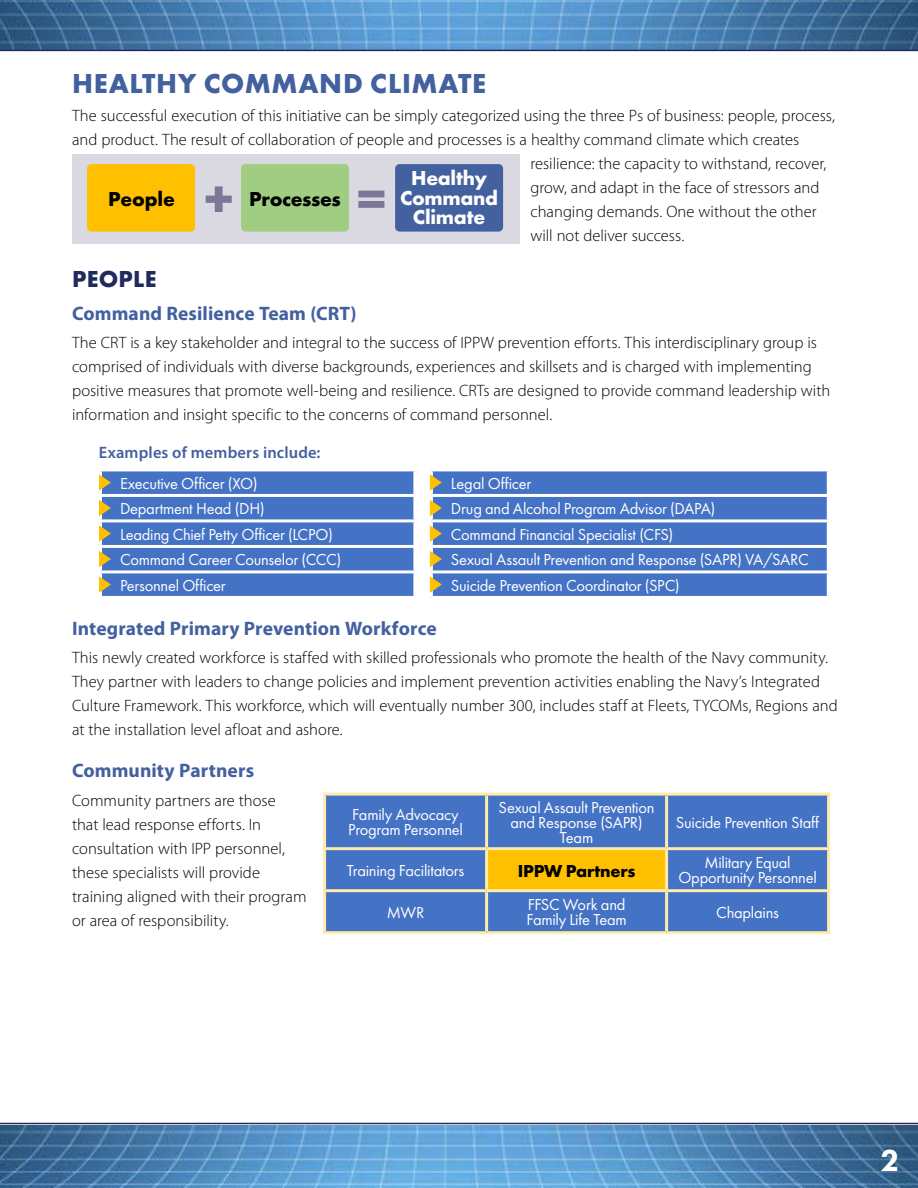
<style>
.page{position:relative;width:918px;height:1188px;background:#fff}
.page>*{position:absolute;margin:0;border:0;box-sizing:border-box;transform-origin:0 0}
.t1{font:700 60px "Futura PT";color:#7b7797}
.t2{font:800 31.5px "Futura PT";color:#fff}
.t3{font:700 28.5px "Futura PT";letter-spacing:.02em;color:#43609f}
.t4{font:700 24px "Futura PT";letter-spacing:.01em;color:#212a5d}
.t5{font:700 21px/19.5px "Futura PT";letter-spacing:-.015em;color:#fff;text-align:center}
.t6{font:700 21px "Futura PT";letter-spacing:-.015em;color:#000}
.t7{font:700 19.5px "Myriad Pro";letter-spacing:.005em;color:#43609f}
.t8{font:700 18px "Futura PT";letter-spacing:-.015em;color:#000}
.t9{font:300 16.5px/24px "Myriad Pro";color:#000}
.t10{font:16.5px/15px "Futura PT";letter-spacing:-.015em;color:#fff}
.t11{font:600 16.5px "Myriad Pro";letter-spacing:.01em;color:#43609f}
</style>
<div class="page">
<img style="left:0;top:1125px;width:918px;height:63px">
<img style="left:0;top:0;width:918px;height:50px">
<hr style="left:0;top:50px;width:918px;height:1px;background:#212a5d">
<hr style="left:0;top:1123px;width:918px;height:1px;background:#212a5d">
<div style="left:102px;top:471px;width:725px;height:125px;background:#4472c4"></div>
<hr style="left:413px;top:471px;width:3px;height:23px;background:#fff">
<hr style="left:99px;top:494px;width:316px;height:3px;background:#fff">
<hr style="left:413px;top:497px;width:3px;height:22px;background:#fff">
<hr style="left:431px;top:494px;width:399px;height:3px;background:#fff">
<hr style="left:99px;top:519px;width:316px;height:3px;background:#fff">
<hr style="left:413px;top:522px;width:3px;height:23px;background:#fff">
<hr style="left:431px;top:519px;width:399px;height:3px;background:#fff">
<hr style="left:99px;top:545px;width:316px;height:3px;background:#fff">
<hr style="left:413px;top:548px;width:3px;height:22px;background:#fff">
<hr style="left:431px;top:545px;width:399px;height:3px;background:#fff">
<hr style="left:99px;top:570px;width:316px;height:3px;background:#fff">
<hr style="left:413px;top:573px;width:3px;height:23px;background:#fff">
<hr style="left:431px;top:570px;width:399px;height:3px;background:#fff">
<svg style="left:99px;top:474px;width:12px;height:17px"></svg>
<svg style="left:99px;top:500px;width:12px;height:16px"></svg>
<svg style="left:99px;top:525px;width:12px;height:17px"></svg>
<svg style="left:99px;top:551px;width:12px;height:16px"></svg>
<svg style="left:99px;top:576px;width:12px;height:17px"></svg>
<svg style="left:415px;top:470px;width:27px;height:127px"></svg>
<div style="left:73px;top:154px;width:447px;height:90px;background:#dad8e1"></div>
<div style="left:87px;top:164px;width:108px;height:68px;background:#ffc000;border-radius:4px"></div>
<div style="left:241px;top:164px;width:108px;height:68px;background:#a1cd82;border-radius:4px"></div>
<div style="left:395px;top:164px;width:108px;height:68px;background:#43609f;border-radius:4px"></div>
<div style="left:326px;top:796px;width:501px;height:135px;background:#4472c4"></div>
<div style="left:487px;top:849px;width:180px;height:42px;background:#ffc000"></div>
<hr style="left:323px;top:793px;width:164px;height:3px;background:#ffebab">
<hr style="left:323px;top:796px;width:3px;height:51px;background:#ffebab">
<hr style="left:487px;top:793px;width:180px;height:3px;background:#ffebab">
<hr style="left:485px;top:796px;width:3px;height:51px;background:#ffebab">
<hr style="left:667px;top:793px;width:163px;height:3px;background:#ffebab">
<hr style="left:665px;top:796px;width:3px;height:51px;background:#ffebab">
<hr style="left:827px;top:796px;width:3px;height:51px;background:#ffebab">
<hr style="left:323px;top:847px;width:164px;height:3px;background:#ffebab">
<hr style="left:323px;top:850px;width:3px;height:39px;background:#ffebab">
<hr style="left:487px;top:847px;width:180px;height:3px;background:#ffebab">
<hr style="left:485px;top:850px;width:3px;height:39px;background:#ffebab">
<hr style="left:667px;top:847px;width:163px;height:3px;background:#ffebab">
<hr style="left:665px;top:850px;width:3px;height:39px;background:#ffebab">
<hr style="left:827px;top:850px;width:3px;height:39px;background:#ffebab">
<hr style="left:323px;top:889px;width:164px;height:3px;background:#ffebab">
<hr style="left:323px;top:892px;width:3px;height:39px;background:#ffebab">
<hr style="left:487px;top:889px;width:180px;height:3px;background:#ffebab">
<hr style="left:485px;top:892px;width:3px;height:39px;background:#ffebab">
<hr style="left:667px;top:889px;width:163px;height:3px;background:#ffebab">
<hr style="left:665px;top:892px;width:3px;height:39px;background:#ffebab">
<hr style="left:827px;top:892px;width:3px;height:39px;background:#ffebab">
<hr style="left:323px;top:931px;width:164px;height:3px;background:#ffebab">
<hr style="left:487px;top:931px;width:180px;height:3px;background:#ffebab">
<hr style="left:667px;top:931px;width:163px;height:3px;background:#ffebab">
<h3 class="t3" style="left:72px;top:65px;width:415px">HEALTHY COMMAND CLIMATE</h3>
<p class="t9" style="left:72px;top:104px;width:765px">The successful execution of this initiative can be simply categorized using the three Ps of business: people, process,</p>
<p class="t9" style="left:72px;top:128px;width:729px">and product. The result of collaboration of people and processes is a healthy command climate which creates</p>
<p class="t9" style="left:530px;top:152px;width:297px">resilience: the capacity to withstand, recover,</p>
<p class="t9" style="left:530px;top:176px;width:291px">grow, and adapt in the face of stressors and</p>
<p class="t9" style="left:530px;top:200px;width:288px">changing demands. One without the other</p>
<p class="t9" style="left:530px;top:224px;width:155px">will not deliver success.</p>
<h3 class="t4" style="left:72px;top:263px;width:86px">PEOPLE</h3>
<p class="t7" style="left:72px;top:301px;width:286px">Command Resilience Team (CRT)</p>
<p class="t9" style="left:72px;top:331px;width:760px">The CRT is a key stakeholder and integral to the success of IPPW prevention efforts. This interdisciplinary group is comprised of individuals with diverse backgrounds, experiences and skillsets and is charged with implementing positive measures that promote well-being and resilience. CRTs are designed to provide command leadership with information and insight specific to the concerns of command personnel.</p>
<p class="t11" style="left:99px;top:442px;width:223px">Examples of members include:</p>
<p class="t10" style="left:120px;top:475px;width:139px">Executive Officer (XO)</p>
<p class="t10" style="left:451px;top:475px;width:82px">Legal Officer</p>
<p class="t10" style="left:120px;top:501px;width:146px">Department Head (DH)</p>
<p class="t10" style="left:451px;top:501px;width:266px">Drug and Alcohol Program Advisor (DAPA)</p>
<p class="t10" style="left:120px;top:526px;width:214px">Leading Chief Petty Officer (LCPO)</p>
<p class="t10" style="left:451px;top:526px;width:224px">Command Financial Specialist (CFS)</p>
<p class="t10" style="left:120px;top:552px;width:223px">Command Career Counselor (CCC)</p>
<p class="t10" style="left:451px;top:552px;width:359px">Sexual Assault Prevention and Response (SAPR) VA/SARC</p>
<p class="t10" style="left:120px;top:577px;width:107px">Personnel Officer</p>
<p class="t10" style="left:451px;top:577px;width:230px">Suicide Prevention Coordinator (SPC)</p>
<p class="t7" style="left:72px;top:616px;width:366px">Integrated Primary Prevention Workforce</p>
<p class="t9" style="left:72px;top:646px;width:767px">This newly created workforce is staffed with skilled professionals who promote the health of the Navy community.<br>They partner with leaders to change policies and implement prevention activities enabling the Navy’s Integrated Culture Framework. This workforce, which will eventually number 300, includes staff at Fleets, TYCOMs, Regions and at the installation level afloat and ashore.</p>
<p class="t7" style="left:72px;top:758px;width:184px">Community Partners</p>
<p class="t9" style="left:72px;top:788px;width:236px">Community partners are those<br>that lead response efforts. In consultation with IPP personnel, these specialists will provide training aligned with their program or area of responsibility.</p>
<p class="t5" style="left:400px;top:168px;width:100px">Healthy<br>Command</p>
<h1 class="t1" style="left:204px;top:161px;width:31px">+</h1>
<h1 class="t1" style="left:356px;top:161px;width:31px">=</h1>
<p class="t6" style="left:108px;top:185px;width:68px">People</p>
<p class="t6" style="left:249px;top:185px;width:93px">Processes</p>
<p class="t5" style="left:413px;top:207px;width:74px">Climate</p>
<p class="t10" style="left:348px;top:807px;width:116px">Family Advocacy<br>Program Personnel</p>
<p class="t10" style="left:499px;top:800px;width:157px;text-align:center">Sexual Assault Prevention and Response (SAPR)<br>Team</p>
<p class="t10" style="left:676px;top:815px;width:145px">Suicide Prevention Staff</p>
<p class="t10" style="left:347px;top:863px;width:119px">Training Facilitators</p>
<p class="t8" style="left:518px;top:859px;width:119px">IPPW Partners</p>
<p class="t10" style="left:678px;top:855px;width:140px;text-align:center">Military Equal<br>Opportunity Personnel</p>
<p class="t10" style="left:387px;top:905px;width:39px">MWR</p>
<p class="t10" style="left:526px;top:897px;width:102px">FFSC Work and<br>Family Life Team</p>
<p class="t10" style="left:716px;top:905px;width:64px">Chaplains</p>
<h2 class="t2" style="left:881px;top:1141px;width:20px">2</h2>
</div>
